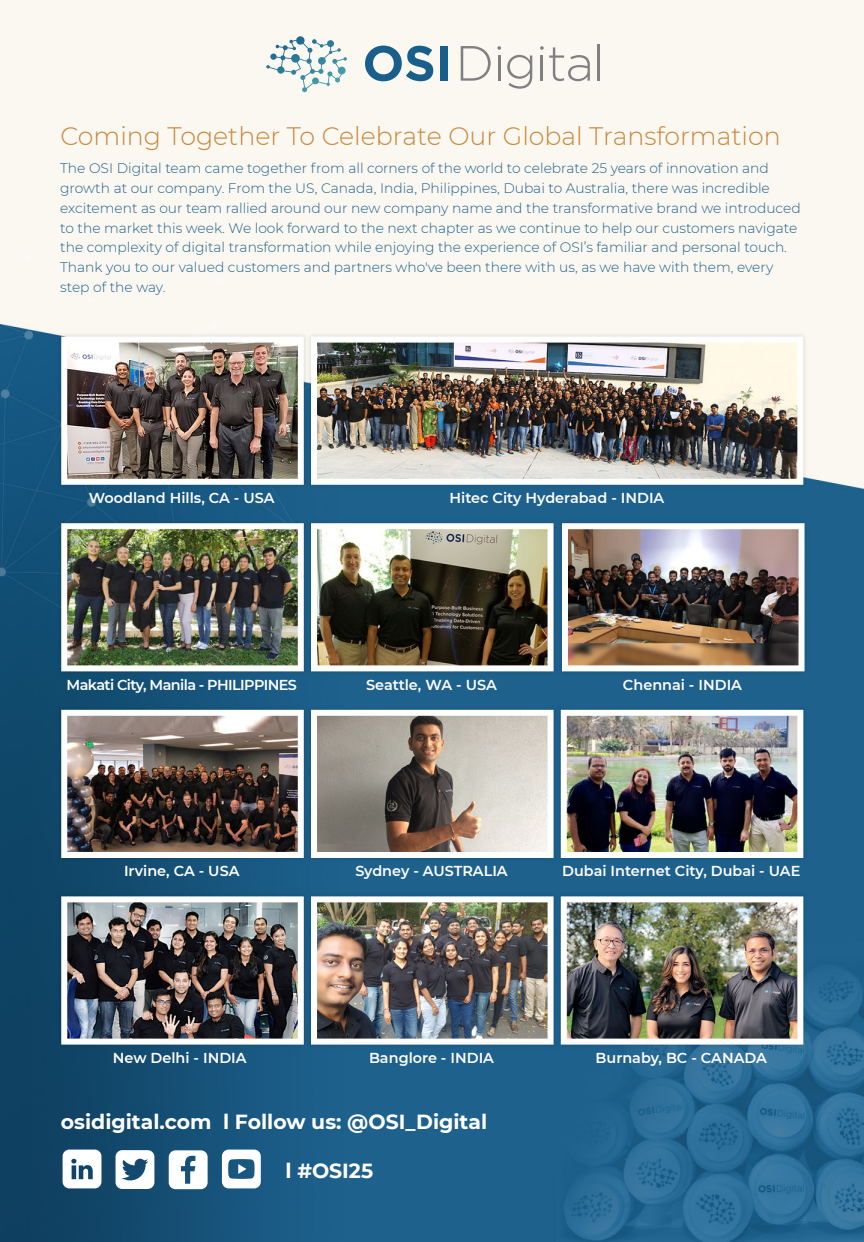
<style>
.page{position:relative;width:864px;height:1242px;background:#fff}
.page>*{position:absolute;margin:0;border:0;box-sizing:border-box;transform-origin:0 0}
.t1{font:300 25.25px "Montserrat";color:#c9873b}
.t2{font:700 20.5px "Montserrat";color:#fff}
.t3{font:600 14.5px "Montserrat";color:#fff}
.t4{font:600 14.5px "Montserrat";letter-spacing:-.04em;color:#fff}
.t5{font:300 13.75px/19.8px "Montserrat";color:#1d618d}
</style>
<div class="page">
<img style="left:0;top:0;width:863px;height:1242px">
<svg style="left:266px;top:40px;width:81px;height:52px"></svg>
<svg style="left:497px;top:46px;width:4px;height:4px"></svg>
<svg style="left:540px;top:46px;width:3px;height:4px"></svg>
<svg style="left:460px;top:46px;width:30px;height:35px"></svg>
<hr style="left:498px;top:55px;width:2px;height:26px;background:#808083">
<svg style="left:507px;top:55px;width:25px;height:34px"></svg>
<hr style="left:540px;top:55px;width:3px;height:26px;background:#808083">
<svg style="left:549px;top:47px;width:40px;height:34px"></svg>
<hr style="left:597px;top:45px;width:3px;height:36px;background:#808083">
<svg style="left:365px;top:46px;width:68px;height:35px"></svg>
<div style="left:440px;top:46px;width:8px;height:35px;background:#18608b"></div>
<svg style="left:169px;top:1150px;width:38px;height:39px"></svg>
<svg style="left:115px;top:1150px;width:39px;height:39px"></svg>
<svg style="left:222px;top:1150px;width:39px;height:38px"></svg>
<svg style="left:63px;top:1150px;width:38px;height:38px"></svg>
<h1 class="t1" style="left:60px;top:119px;width:721px">Coming Together To Celebrate Our Global Transformation</h1>
<p class="t5" style="left:60px;top:158px;width:742px">The OSI Digital team came together from all corners of the world to celebrate 25 years of innovation and growth at our company. From the US, Canada, India, Philippines, Dubai to Australia, there was incredible excitement as our team rallied around our new company name and the transformative brand we introduced to the market this week. We look forward to the next chapter as we continue to help our customers navigate the complexity of digital transformation while enjoying the experience of OSI’s familiar and personal touch.<br>Thank you to our valued customers and partners who've been there with us, as we have with them, every step of the way.</p>
<p class="t3" style="left:89px;top:488px;width:187px">Woodland Hills, CA - USA</p>
<p class="t3" style="left:449px;top:488px;width:216px">Hitec City Hyderabad - INDIA</p>
<p class="t4" style="left:67px;top:674px;width:232px">Makati City, Manila - PHILIPPINES</p>
<p class="t3" style="left:366px;top:674px;width:132px">Seattle, WA - USA</p>
<p class="t3" style="left:623px;top:674px;width:121px">Chennai - INDIA</p>
<p class="t3" style="left:124px;top:861px;width:117px">Irvine, CA - USA</p>
<p class="t3" style="left:355px;top:861px;width:154px">Sydney - AUSTRALIA</p>
<p class="t3" style="left:562px;top:861px;width:239px">Dubai Internet City, Dubai - UAE</p>
<p class="t3" style="left:113px;top:1048px;width:135px">New Delhi - INDIA</p>
<p class="t3" style="left:369px;top:1048px;width:126px">Banglore - INDIA</p>
<p class="t3" style="left:595px;top:1048px;width:173px">Burnaby, BC - CANADA</p>
<h2 class="t2" style="left:61px;top:1106px;width:428px">osidigital.com l Follow us: @OSI_Digital</h2>
<h2 class="t2" style="left:285px;top:1156px;width:89px">l #OSI25</h2>
</div>
